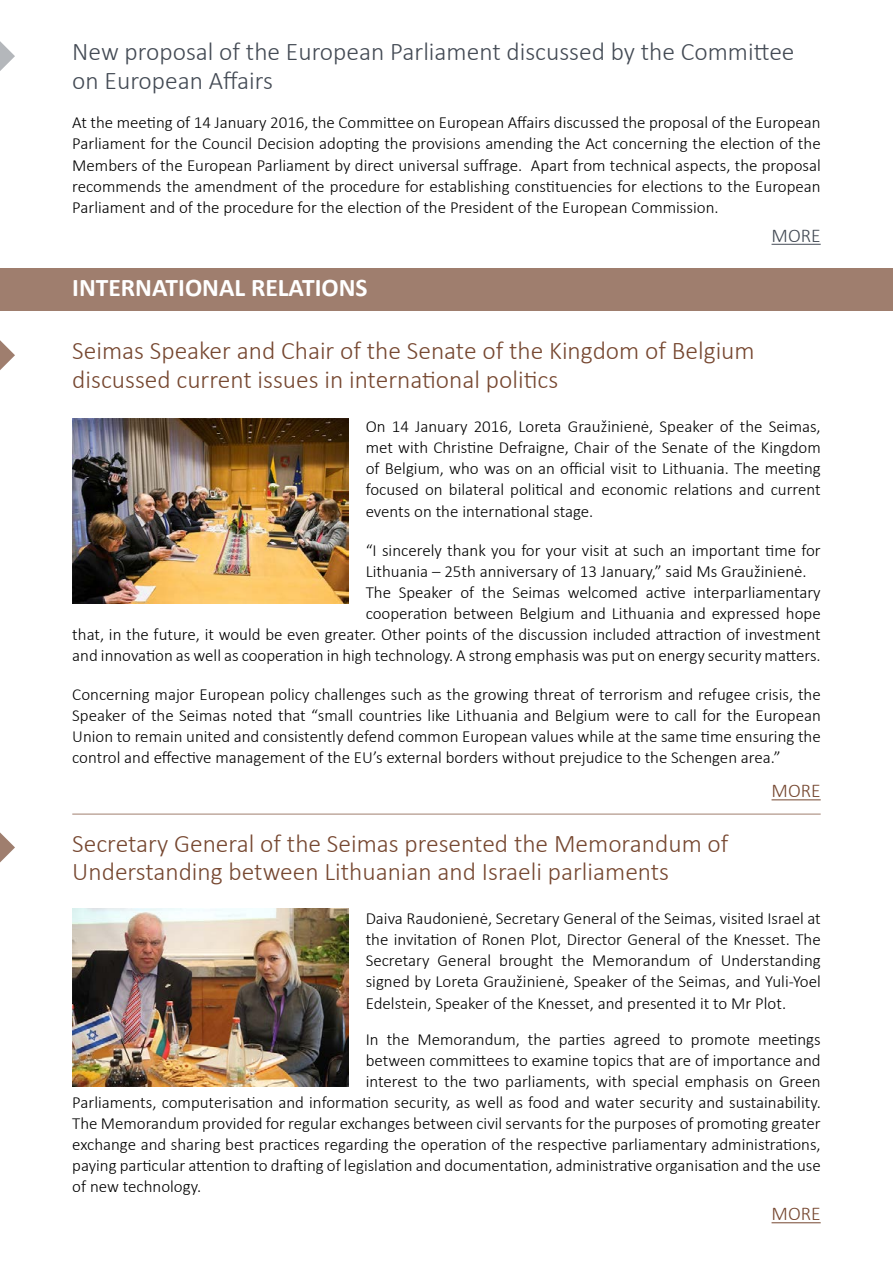
<style>
.page{position:relative;width:893px;height:1263px;background:#fff}
.page>*{position:absolute;margin:0;border:0;box-sizing:border-box;transform-origin:0 0}
.t1{font:300 25.5px/28.5px "Calibri";color:#764730}
.t2{font:300 25.5px/28.5px "Calibri";color:#434a54}
.t3{font:700 25.5px "Calibri";color:#fff}
.t4{font:300 19.5px "Calibri";color:#754730}
.t5{font:300 19.5px "Calibri";color:#764730}
.t6{font:300 19.5px "Calibri";color:#434a54}
.t7{font:300 16.95px/21.1px "Calibri";color:#000;text-align:justify}
</style>
<div class="page">
<hr style="left:771px;top:799px;width:50px;height:1px;background:#754730">
<svg style="left:0;top:340px;width:15px;height:30px"></svg>
<svg style="left:0;top:832px;width:15px;height:30px"></svg>
<hr style="left:771px;top:1222px;width:50px;height:1px;background:#764730">
<div style="left:0;top:268px;width:893px;height:42px;background:#9f7e6e"></div>
<img style="left:72px;top:419px;width:277px;height:184px">
<hr style="left:771px;top:244px;width:50px;height:1px;background:#434a54">
<svg style="left:0;top:41px;width:15px;height:30px"></svg>
<hr style="left:72px;top:814px;width:749px;height:1px;background:#764730">
<img style="left:72px;top:909px;width:277px;height:177px">
<h1 class="t2" style="left:72px;top:37px;width:724px">New proposal of the European Parliament discussed by the Committee on European Affairs</h1>
<p class="t7" style="left:72px;top:112px;width:750px">At the meeting of 14 January 2016, the Committee on European Affairs discussed the proposal of the European Parliament for the Council Decision adopting the provisions amending the Act concerning the election of the Members of the European Parliament by direct universal suffrage. Apart from technical aspects, the proposal recommends the amendment of the procedure for establishing constituencies for elections to the European Parliament and of the procedure for the election of the President of the European Commission.</p>
<p class="t6" style="left:771px;top:223px;width:51px">MORE</p>
<h1 class="t3" style="left:72px;top:271px;width:297px">INTERNATIONAL RELATIONS</h1>
<h1 class="t1" style="left:72px;top:336px;width:684px">Seimas Speaker and Chair of the Senate of the Kingdom of Belgium discussed current issues in international politics</h1>
<p class="t7" style="left:366px;top:416px;width:457px">On 14 January 2016, Loreta Graužinienė, Speaker of the Seimas, met with Christine Defraigne, Chair of the Senate of the Kingdom of Belgium, who was on an official visit to Lithuania. The meeting focused on bilateral political and economic relations and current events on the international stage.</p>
<p class="t7" style="left:366px;top:539px;width:457px">“I sincerely thank you for your visit at such an important time for</p>
<p class="t7" style="left:366px;top:560px;width:442px">Lithuania – 25th anniversary of 13 January,” said Ms Graužinienė.</p>
<p class="t7" style="left:366px;top:581px;width:457px">The Speaker of the Seimas welcomed active interparliamentary</p>
<p class="t7" style="left:366px;top:602px;width:456px">cooperation between Belgium and Lithuania and expressed hope</p>
<p class="t7" style="left:72px;top:623px;width:750px">that, in the future, it would be even greater. Other points of the discussion included attraction of investment</p>
<p class="t7" style="left:72px;top:644px;width:750px">and innovation as well as cooperation in high technology. A strong emphasis was put on energy security matters.</p>
<p class="t7" style="left:72px;top:684px;width:750px">Concerning major European policy challenges such as the growing threat of terrorism and refugee crisis, the Speaker of the Seimas noted that “small countries like Lithuania and Belgium were to call for the European Union to remain united and consistently defend common European values while at the same time ensuring the control and effective management of the EU’s external borders without prejudice to the Schengen area.”</p>
<p class="t4" style="left:771px;top:779px;width:51px">MORE</p>
<h1 class="t1" style="left:72px;top:828px;width:658px">Secretary General of the Seimas presented the Memorandum of<br>Understanding between Lithuanian and Israeli parliaments</h1>
<p class="t7" style="left:366px;top:908px;width:457px">Daiva Raudonienė, Secretary General of the Seimas, visited Israel at the invitation of Ronen Plot, Director General of the Knesset. The Secretary General brought the Memorandum of Understanding signed by Loreta Graužinienė, Speaker of the Seimas, and Yuli-Yoel Edelstein, Speaker of the Knesset, and presented it to Mr Plot.</p>
<p class="t7" style="left:366px;top:1028px;width:456px">In the Memorandum, the parties agreed to promote meetings</p>
<p class="t7" style="left:366px;top:1049px;width:456px">between committees to examine topics that are of importance and</p>
<p class="t7" style="left:366px;top:1070px;width:457px">interest to the two parliaments, with special emphasis on Green</p>
<p class="t7" style="left:72px;top:1091px;width:750px">Parliaments, computerisation and information security, as well as food and water security and sustainability.</p>
<p class="t7" style="left:72px;top:1112px;width:750px">The Memorandum provided for regular exchanges between civil servants for the purposes of promoting greater</p>
<p class="t7" style="left:72px;top:1133px;width:750px">exchange and sharing best practices regarding the operation of the respective parliamentary administrations,</p>
<p class="t7" style="left:72px;top:1154px;width:750px">paying particular attention to drafting of legislation and documentation, administrative organisation and the use</p>
<p class="t7" style="left:72px;top:1175px;width:130px">of new technology.</p>
<p class="t5" style="left:771px;top:1202px;width:51px">MORE</p>
</div>
